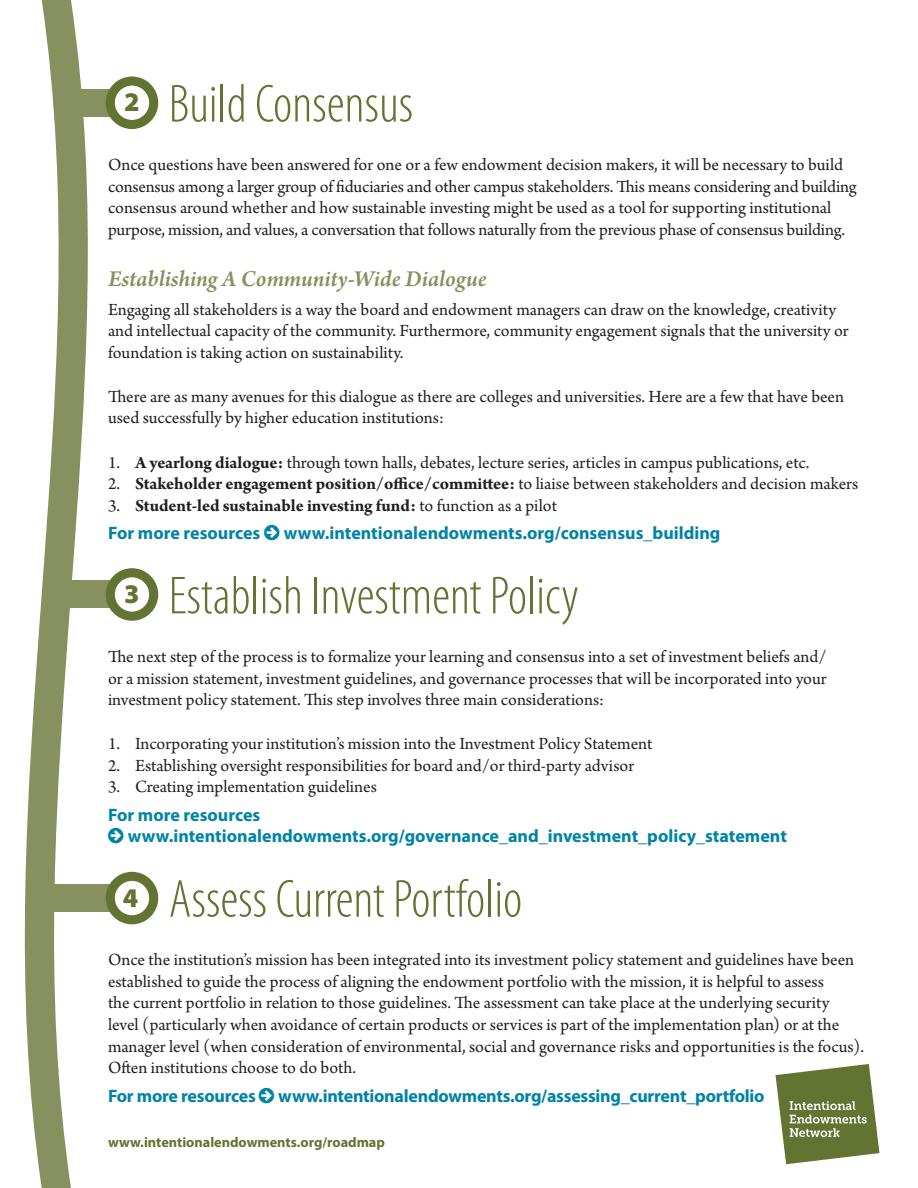
<style>
.page{position:relative;width:918px;height:1188px;background:#fff}
.page>*{position:absolute;margin:0;border:0;box-sizing:border-box;transform-origin:0 0}
.Header_1{font:300 condensed 54px "Myriad Pro";color:#627332}
.Body{font:900 27px "Myriad Pro";color:#627332}
.Header_2{font:italic 600 24px "Arno Pro";letter-spacing:-.005em;color:#87915f}
.Body-2{font:18px/21.6px "Arno Pro";color:#231f20}
.Body-3{font:700 18px/21.6px "Myriad Pro";color:#0083a6}
.t1{font:700 18px "Arno Pro";letter-spacing:-.005em;color:#231f20}
.Body-4{font:700 14.25px "Myriad Pro";color:#627332}
.s1{font-weight:700}
.s2{font-weight:400}
</style>
<div class="page">
<svg style="left:129px;top:76px;width:29px;height:53px"></svg>
<svg style="left:129px;top:568px;width:29px;height:53px"></svg>
<svg style="left:129px;top:872px;width:29px;height:52px"></svg>
<svg style="left:776px;top:1064px;width:103px;height:100px"></svg>
<svg style="left:24px;top:0;width:105px;height:1188px"></svg>
<svg style="left:108px;top:828px;width:15px;height:16px"></svg>
<p class="Header_1" style="left:169px;top:75px;width:246px">Build Consensus</p>
<p class="Body-2" style="left:108px;top:155px;width:750px">Once questions have been answered for one or a few endowment decision makers, it will be necessary to build consensus among a larger group of fiduciaries and other campus stakeholders. This means considering and building consensus around whether and how sustainable investing might be used as a tool for supporting institutional purpose, mission, and values, a conversation that follows naturally from the previous phase of consensus building.</p>
<p class="Header_2" style="left:108px;top:265px;width:380px">Establishing A Community-Wide Dialogue</p>
<p class="Body-2" style="left:108px;top:299px;width:742px">Engaging all stakeholders is a way the board and endowment managers can draw on the knowledge, creativity and intellectual capacity of the community. Furthermore, community engagement signals that the university or foundation is taking action on sustainability.</p>
<p class="Body-2" style="left:108px;top:387px;width:738px">There are as many avenues for this dialogue as there are colleges and universities. Here are a few that have been used successfully by higher education institutions:</p>
<p class="Body-2" style="left:108px;top:452px;width:703px">1. <span class="s1">A yearlong dialogue:</span> through town halls, debates, lecture series, articles in campus publications, etc.</p>
<p class="t1" style="left:108px;top:473px;width:752px"><span class="s2">2.</span> Stakeholder engagement position/office/committee: <span class="s2">to liaise between stakeholders and decision makers</span></p>
<p class="t1" style="left:108px;top:495px;width:451px"><span class="s2">3.</span> Student-led sustainable investing fund: <span class="s2">to function as a pilot</span></p>
<p class="Body-3" style="left:108px;top:522px;width:154px">For more resources</p>
<p class="Body-3" style="left:284px;top:522px;width:438px">www.intentionalendowments.org/consensus_building</p>
<p class="Header_1" style="left:169px;top:567px;width:411px">Establish Investment Policy</p>
<p class="Body-2" style="left:108px;top:647px;width:720px;text-align:justify">The next step of the process is to formalize your learning and consensus into a set of investment beliefs and/ or a mission statement, investment guidelines, and governance processes that will be incorporated into your investment policy statement. This step involves three main considerations:</p>
<p class="Body-2" style="left:108px;top:734px;width:546px">1. Incorporating your institution’s mission into the Investment Policy Statement</p>
<p class="Body-2" style="left:108px;top:756px;width:528px">2. Establishing oversight responsibilities for board and/or third-party advisor</p>
<p class="Body-2" style="left:108px;top:777px;width:270px">3. Creating implementation guidelines</p>
<p class="Body-3" style="left:128px;top:803px;width:661px;text-indent:-20px">For more resources www.intentionalendowments.org/governance_and_investment_policy_statement</p>
<p class="Header_1" style="left:169px;top:870px;width:355px">Assess Current Portfolio</p>
<p class="Body-2" style="left:108px;top:950px;width:758px">Once the institution’s mission has been integrated into its investment policy statement and guidelines have been established to guide the process of aligning the endowment portfolio with the mission, it is helpful to assess<br>the current portfolio in relation to those guidelines. The assessment can take place at the underlying security level (particularly when avoidance of certain products or services is part of the implementation plan) or at the manager level (when consideration of environmental, social and governance risks and opportunities is the focus).<br>Often institutions choose to do both.</p>
<p class="Body-3" style="left:108px;top:1084px;width:658px">For more resources www.intentionalendowments.org/assessing_current_portfolio</p>
<p class="Body" style="left:124px;top:84px;width:17px">2</p>
<p class="Body" style="left:124px;top:576px;width:17px">3</p>
<p class="Body" style="left:123px;top:880px;width:17px">4</p>
<p class="Body-4" style="left:108px;top:1133px;width:278px">www.intentionalendowments.org/roadmap</p>
</div>
